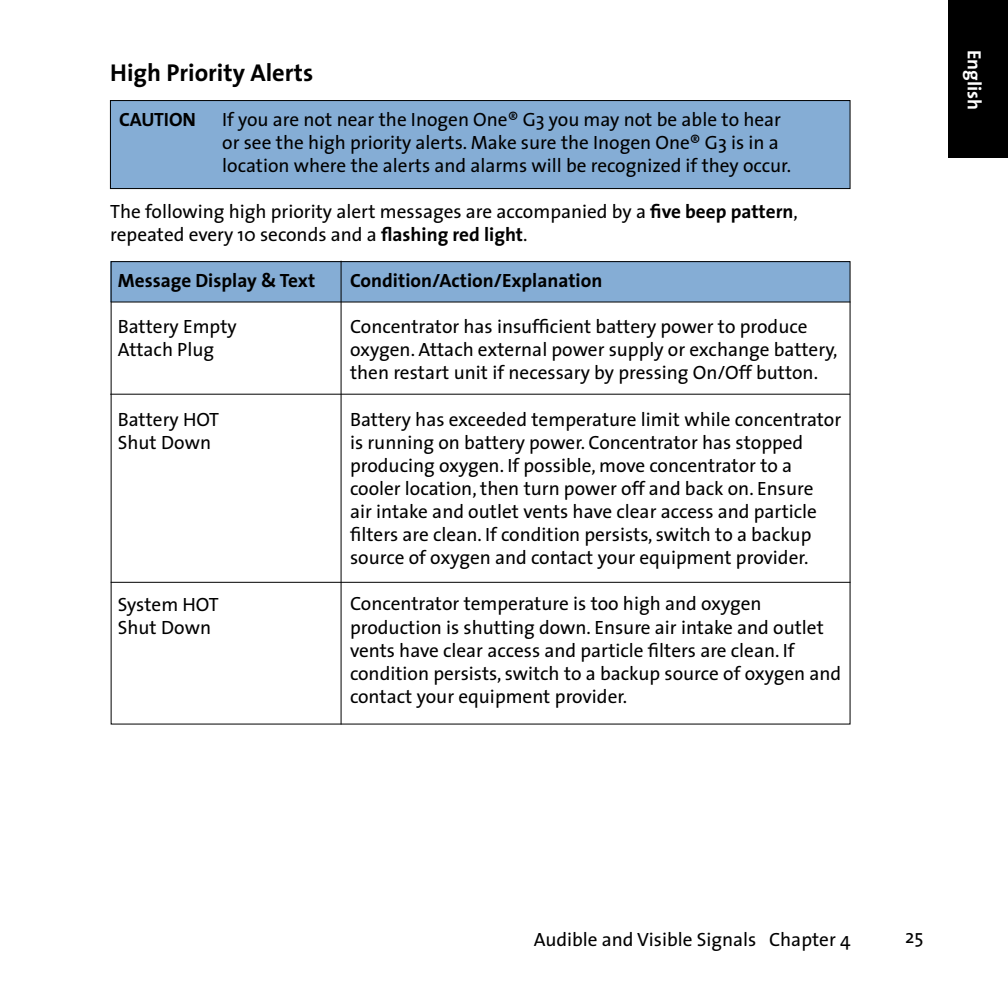
<style>
.page{position:relative;width:1008px;height:1008px;background:#fff}
.page>*{position:absolute;margin:0;border:0;box-sizing:border-box;transform-origin:0 0}
.t1{font:700 24.5px "The Sans";color:#000}
.t2{font:19.25px/23.1px "The Sans";color:#000}
.t3{font:700 19.25px "The Sans";color:#000}
.t4{font:700 19.25px "The Sans";color:#fff}
.s1{font-weight:700}
</style>
<div class="page">
<div style="left:110px;top:101px;width:740px;height:88px;background:#85add5"></div>
<div style="left:110px;top:100px;width:740px;height:89px;border:1px solid #000"></div>
<div style="left:111px;top:262px;width:739px;height:40px;background:#85add5"></div>
<hr style="left:341px;top:261px;width:1px;height:463px;background:#000">
<hr style="left:110px;top:394px;width:740px;height:1px;background:#000">
<hr style="left:111px;top:582px;width:739px;height:1px;background:#000">
<hr style="left:111px;top:302px;width:739px;height:1px;background:#000">
<div style="left:948px;top:0;width:60px;height:158px;background:#000"></div>
<p class="t1" style="left:110px;top:52px;width:205px">High Priority Alerts</p>
<p class="t3" style="left:119px;top:103px;width:79px">CAUTION</p>
<p class="t2" style="left:222px;top:107px;width:570px">If you are not near the Inogen One® G3 you may not be able to hear or see the high priority alerts. Make sure the Inogen One® G3 is in a location where the alerts and alarms will be recognized if they occur.</p>
<p class="t2" style="left:110px;top:199px;width:689px">The following high priority alert messages are accompanied by a <span class="s1">five beep pattern</span>, repeated every 10 seconds and a <span class="s1">flashing red light</span>.</p>
<p class="t3" style="left:118px;top:264px;width:199px">Message Display &amp; Text</p>
<p class="t2" style="left:118px;top:314px;width:120px">Battery Empty<br>Attach Plug</p>
<p class="t2" style="left:118px;top:407px;width:103px">Battery HOT<br>Shut Down</p>
<p class="t2" style="left:118px;top:592px;width:102px">System HOT<br>Shut Down</p>
<p class="t3" style="left:350px;top:264px;width:254px">Condition/Action/Explanation</p>
<p class="t2" style="left:350px;top:315px;width:489px">Concentrator has insufficient battery power to produce oxygen. Attach external power supply or exchange battery, then restart unit if necessary by pressing On/Off button.</p>
<p class="t2" style="left:350px;top:407px;width:493px">Battery has exceeded temperature limit while concentrator is running on battery power. Concentrator has stopped producing oxygen. If possible, move concentrator to a cooler location, then turn power off and back on. Ensure<br>air intake and outlet vents have clear access and particle filters are clean. If condition persists, switch to a backup source of oxygen and contact your equipment provider.</p>
<p class="t2" style="left:350px;top:592px;width:493px">Concentrator temperature is too high and oxygen production is shutting down. Ensure air intake and outlet vents have clear access and particle filters are clean. If condition persists, switch to a backup source of oxygen and contact your equipment provider.</p>
<p class="t4" style="left:990px;top:50px;width:62px;rotate:90deg">English</p>
<p class="t2" style="left:534px;top:927px;width:318px">Audible and Visible Signals Chapter 4</p>
<p class="t2" style="left:905px;top:925px;width:20px">25</p>
</div>
